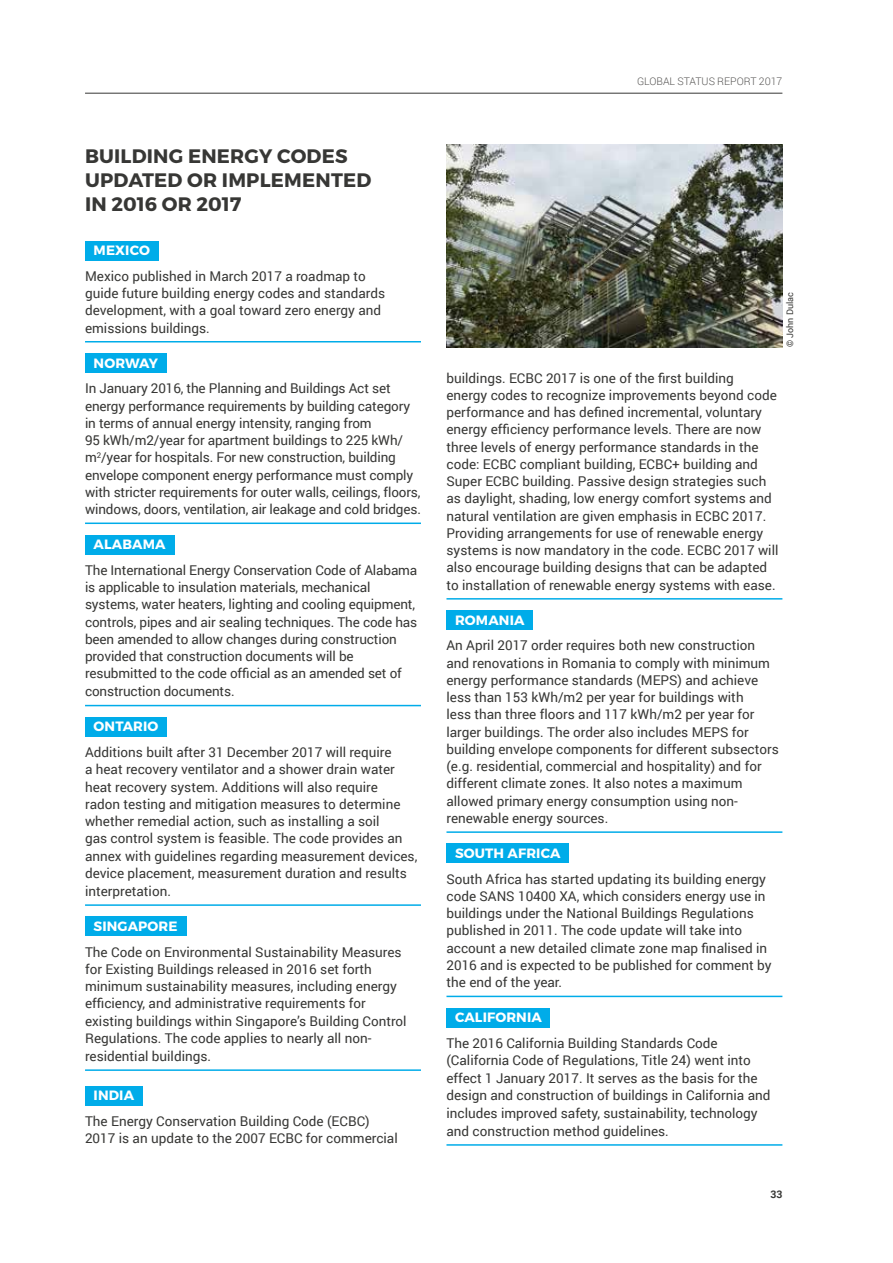
<style>
.page{position:relative;width:893px;height:1263px;background:#fff}
.page>*{position:absolute;margin:0;border:0;box-sizing:border-box;transform-origin:0 0}
.t1{font:700 19.5px/24px "Montserrat";letter-spacing:.01em;color:#373735}
.t2{font:13.5px/17.2px "Roboto";color:#373735}
.t3{font:700 13.5px "Montserrat";letter-spacing:.01em;color:#fff}
.t4{font:300 10.5px "Roboto";color:#575554}
.t5{font:700 10.5px "Roboto";color:#373735}
.t6{font:9px "Roboto";color:#373735}
</style>
<div class="page">
<hr style="left:85px;top:93px;width:697px;height:1px;background:#373735">
<div style="left:85px;top:241px;width:73px;height:19px;background:#00ace9"></div>
<hr style="left:85px;top:341px;width:336px;height:1px;background:#00ace9">
<div style="left:85px;top:353px;width:82px;height:20px;background:#00ace9"></div>
<hr style="left:85px;top:522px;width:336px;height:2px;background:#00ace9">
<div style="left:85px;top:535px;width:89px;height:19px;background:#00ace9"></div>
<hr style="left:85px;top:705px;width:336px;height:1px;background:#00ace9">
<div style="left:85px;top:717px;width:82px;height:20px;background:#00ace9"></div>
<hr style="left:85px;top:904px;width:336px;height:2px;background:#00ace9">
<div style="left:85px;top:916px;width:101px;height:20px;background:#00ace9"></div>
<hr style="left:85px;top:1069px;width:336px;height:2px;background:#00ace9">
<div style="left:85px;top:1086px;width:58px;height:20px;background:#00ace9"></div>
<hr style="left:446px;top:598px;width:336px;height:2px;background:#00ace9">
<div style="left:446px;top:610px;width:87px;height:20px;background:#00ace9"></div>
<hr style="left:446px;top:831px;width:336px;height:2px;background:#00ace9">
<div style="left:446px;top:843px;width:123px;height:20px;background:#00ace9"></div>
<hr style="left:446px;top:996px;width:336px;height:1px;background:#00ace9">
<div style="left:446px;top:1008px;width:104px;height:20px;background:#00ace9"></div>
<hr style="left:446px;top:1144px;width:336px;height:2px;background:#00ace9">
<img style="left:446px;top:145px;width:336px;height:202px">
<h1 class="t1" style="left:85px;top:145px;width:288px">BUILDING ENERGY CODES<br>UPDATED OR IMPLEMENTED<br>IN 2016 OR 2017</h1>
<p class="t3" style="left:94px;top:242px;width:58px">MEXICO</p>
<p class="t2" style="left:85px;top:267px;width:302px">Mexico published in March 2017 a roadmap to guide future building energy codes and standards development, with a goal toward zero energy and emissions buildings.</p>
<p class="t3" style="left:94px;top:354px;width:66px">NORWAY</p>
<p class="t2" style="left:85px;top:379px;width:337px">In January 2016, the Planning and Buildings Act set energy performance requirements by building category in terms of annual energy intensity, ranging from<br>95 kWh/m2/year for apartment buildings to 225 kWh/ m<sup>2</sup>/year for hospitals. For new construction, building envelope component energy performance must comply with stricter requirements for outer walls, ceilings, floors, windows, doors, ventilation, air leakage and cold bridges.</p>
<p class="t3" style="left:94px;top:536px;width:73px">ALABAMA</p>
<p class="t2" style="left:85px;top:561px;width:334px">The International Energy Conservation Code of Alabama is applicable to insulation materials, mechanical systems, water heaters, lighting and cooling equipment, controls, pipes and air sealing techniques. The code has been amended to allow changes during construction provided that construction documents will be resubmitted to the code official as an amended set of construction documents.</p>
<p class="t3" style="left:94px;top:718px;width:66px">ONTARIO</p>
<p class="t2" style="left:85px;top:743px;width:334px">Additions built after 31 December 2017 will require<br>a heat recovery ventilator and a shower drain water heat recovery system. Additions will also require<br>radon testing and mitigation measures to determine whether remedial action, such as installing a soil<br>gas control system is feasible. The code provides an annex with guidelines regarding measurement devices, device placement, measurement duration and results interpretation.</p>
<p class="t3" style="left:94px;top:918px;width:86px">SINGAPORE</p>
<p class="t2" style="left:85px;top:943px;width:323px">The Code on Environmental Sustainability Measures for Existing Buildings released in 2016 set forth minimum sustainability measures, including energy efficiency, and administrative requirements for existing buildings within Singapore’s Building Control Regulations. The code applies to nearly all non&shy;residential buildings.</p>
<p class="t3" style="left:94px;top:1087px;width:42px">INDIA</p>
<p class="t2" style="left:85px;top:1112px;width:314px">The Energy Conservation Building Code (ECBC)<br>2017 is an update to the 2007 ECBC for commercial</p>
<p class="t4" style="left:637px;top:74px;width:147px">GLOBAL STATUS REPORT 2017</p>
<p class="t6" style="left:783px;top:347px;width:56px;rotate:-90deg">© John Dulac</p>
<p class="t2" style="left:446px;top:369px;width:333px">buildings. ECBC 2017 is one of the first building<br>energy codes to recognize improvements beyond code performance and has defined incremental, voluntary energy efficiency performance levels. There are now three levels of energy performance standards in the code: ECBC compliant building, ECBC+ building and Super ECBC building. Passive design strategies such as daylight, shading, low energy comfort systems and natural ventilation are given emphasis in ECBC 2017.<br>Providing arrangements for use of renewable energy systems is now mandatory in the code. ECBC 2017 will also encourage building designs that can be adapted to installation of renewable energy systems with ease.</p>
<p class="t3" style="left:455px;top:611px;width:71px">ROMANIA</p>
<p class="t2" style="left:446px;top:636px;width:334px">An April 2017 order requires both new construction and renovations in Romania to comply with minimum energy performance standards (MEPS) and achieve less than 153 kWh/m2 per year for buildings with<br>less than three floors and 117 kWh/m2 per year for larger buildings. The order also includes MEPS for building envelope components for different subsectors (e.g. residential, commercial and hospitality) and for different climate zones. It also notes a maximum allowed primary energy consumption using non&shy;renewable energy sources.</p>
<p class="t3" style="left:455px;top:845px;width:107px">SOUTH AFRICA</p>
<p class="t2" style="left:446px;top:870px;width:327px">South Africa has started updating its building energy code SANS 10400 XA, which considers energy use in buildings under the National Buildings Regulations published in 2011. The code update will take into account a new detailed climate zone map finalised in 2016 and is expected to be published for comment by the end of the year.</p>
<p class="t3" style="left:455px;top:1009px;width:88px">CALIFORNIA</p>
<p class="t2" style="left:446px;top:1034px;width:326px">The 2016 California Building Standards Code (California Code of Regulations, Title 24) went into effect 1 January 2017. It serves as the basis for the design and construction of buildings in California and includes improved safety, sustainability, technology and construction method guidelines.</p>
<p class="t5" style="left:770px;top:1187px;width:14px">33</p>
</div>
